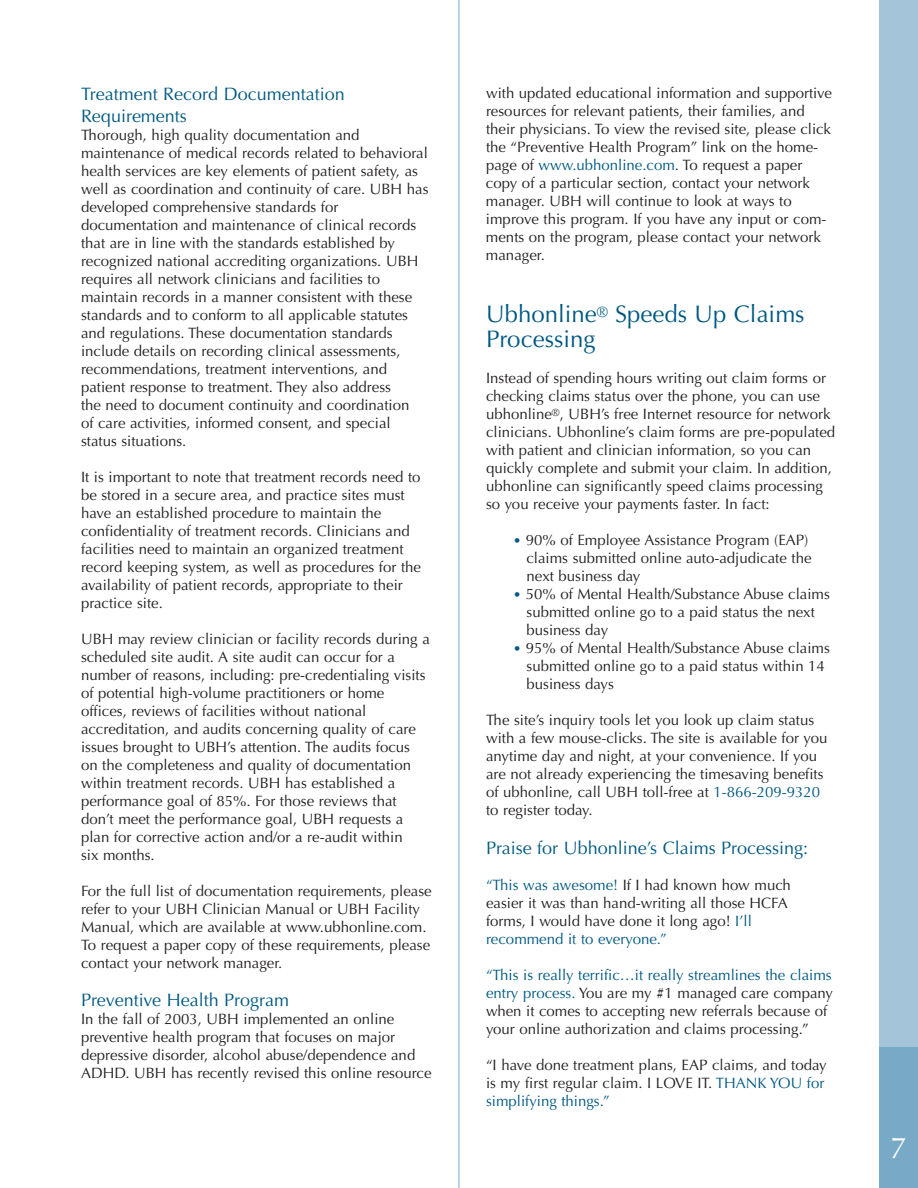
<style>
.page{position:relative;width:918px;height:1188px;background:#fff}
.page>*{position:absolute;margin:0;border:0;box-sizing:border-box;transform-origin:0 0}
.t1{font:30px "Optima";color:#fff}
.t2{font:24px/25.5px "Optima";color:#005983}
.t3{font:18px/22px "Optima";color:#005983}
.t4{font:15px/18px "Optima";color:#231f20}
.s1{color:#005983}
.s2{font-size:13.5px;color:#005983}
</style>
<div class="page">
<div style="left:879px;top:0;width:39px;height:1188px;background:#a3c4d9"></div>
<div style="left:879px;top:1047px;width:39px;height:141px;background:#78a9c7"></div>
<hr style="left:459px;top:0;width:1px;height:1188px;background:#78a9c7">
<p class="t3" style="left:81px;top:84px;width:265px">Treatment Record Documentation<br>Requirements</p>
<p class="t4" style="left:81px;top:127px;width:349px">Thorough, high quality documentation and maintenance of medical records related to behavioral health services are key elements of patient safety, as well as coordination and continuity of care. UBH has developed comprehensive standards for documentation and maintenance of clinical records that are in line with the standards established by recognized national accrediting organizations. UBH requires all network clinicians and facilities to maintain records in a manner consistent with these standards and to conform to all applicable statutes and regulations. These documentation standards include details on recording clinical assessments, recommendations, treatment interventions, and patient response to treatment. They also address<br>the need to document continuity and coordination<br>of care activities, informed consent, and special status situations.</p>
<p class="t4" style="left:81px;top:469px;width:342px">It is important to note that treatment records need to be stored in a secure area, and practice sites must have an established procedure to maintain the confidentiality of treatment records. Clinicians and facilities need to maintain an organized treatment record keeping system, as well as procedures for the availability of patient records, appropriate to their practice site.</p>
<p class="t4" style="left:81px;top:631px;width:350px">UBH may review clinician or facility records during a scheduled site audit. A site audit can occur for a number of reasons, including: pre-credentialing visits of potential high-volume practitioners or home offices, reviews of facilities without national accreditation, and audits concerning quality of care issues brought to UBH’s attention. The audits focus on the completeness and quality of documentation within treatment records. UBH has established a performance goal of 85%. For those reviews that don’t meet the performance goal, UBH requests a plan for corrective action and/or a re-audit within<br>six months.</p>
<p class="t4" style="left:81px;top:883px;width:352px">For the full list of documentation requirements, please refer to your UBH Clinician Manual or UBH Facility Manual, which are available at www.ubhonline.com.<br>To request a paper copy of these requirements, please contact your network manager.</p>
<p class="t3" style="left:81px;top:991px;width:210px">Preventive Health Program</p>
<p class="t4" style="left:81px;top:1012px;width:352px">In the fall of 2003, UBH implemented an online preventive health program that focuses on major depressive disorder, alcohol abuse/dependence and ADHD. UBH has recently revised this online resource</p>
<p class="t4" style="left:486px;top:85px;width:347px">with updated educational information and supportive resources for relevant patients, their families, and their physicians. To view the revised site, please click the “Preventive Health Program” link on the home&shy;page of <span class="s1">www.ubhonline.com</span>. To request a paper copy of a particular section, contact your network manager. UBH will continue to look at ways to improve this program. If you have any input or com&shy;ments on the program, please contact your network manager.</p>
<h2 class="t2" style="left:486px;top:303px;width:320px">Ubhonline<sup>®</sup> Speeds Up Claims<br>Processing</h2>
<p class="t4" style="left:486px;top:371px;width:351px">Instead of spending hours writing out claim forms or checking claims status over the phone, you can use ubhonline<sup>®</sup>, UBH’s free Internet resource for network clinicians. Ubhonline’s claim forms are pre-populated with patient and clinician information, so you can quickly complete and submit your claim. In addition, ubhonline can significantly speed claims processing so you receive your payments faster. In fact:</p>
<p class="t4" style="left:526px;top:533px;width:287px;text-indent:-14px"><span class="s2">•</span> 90% of Employee Assistance Program (EAP) claims submitted online auto-adjudicate the next business day</p>
<p class="t4" style="left:526px;top:587px;width:305px;text-indent:-14px"><span class="s2">•</span> 50% of Mental Health/Substance Abuse claims submitted online go to a paid status the next business day</p>
<p class="t4" style="left:526px;top:641px;width:305px;text-indent:-14px"><span class="s2">•</span> 95% of Mental Health/Substance Abuse claims submitted online go to a paid status within 14 business days</p>
<p class="t4" style="left:486px;top:713px;width:343px">The site’s inquiry tools let you look up claim status with a few mouse-clicks. The site is available for you anytime day and night, at your convenience. If you are not already experiencing the timesaving benefits of ubhonline, call UBH toll-free at <span class="s1">1-866-209-9320 </span>to register today.</p>
<p class="t3" style="left:486px;top:838px;width:324px">Praise for Ubhonline’s Claims Processing:</p>
<p class="t4" style="left:486px;top:877px;width:306px"><span class="s1">“This was awesome!</span> If I had known how much easier it was than hand-writing all those HCFA forms, I would have done it long ago! <span class="s1">I’ll recommend it to everyone.”</span></p>
<p class="t4" style="left:486px;top:967px;width:349px"><span class="s1">“This is really terrific…it really streamlines the claims entry process.</span> You are my #1 managed care company when it comes to accepting new referrals because of your online authorization and claims processing.”</p>
<p class="t4" style="left:486px;top:1057px;width:342px">“I have done treatment plans, EAP claims, and today is my first regular claim. I LOVE IT. <span class="s1">THANK YOU for simplifying things.”</span></p>
<h1 class="t1" style="left:890px;top:1136px;width:18px">7</h1>
</div>
